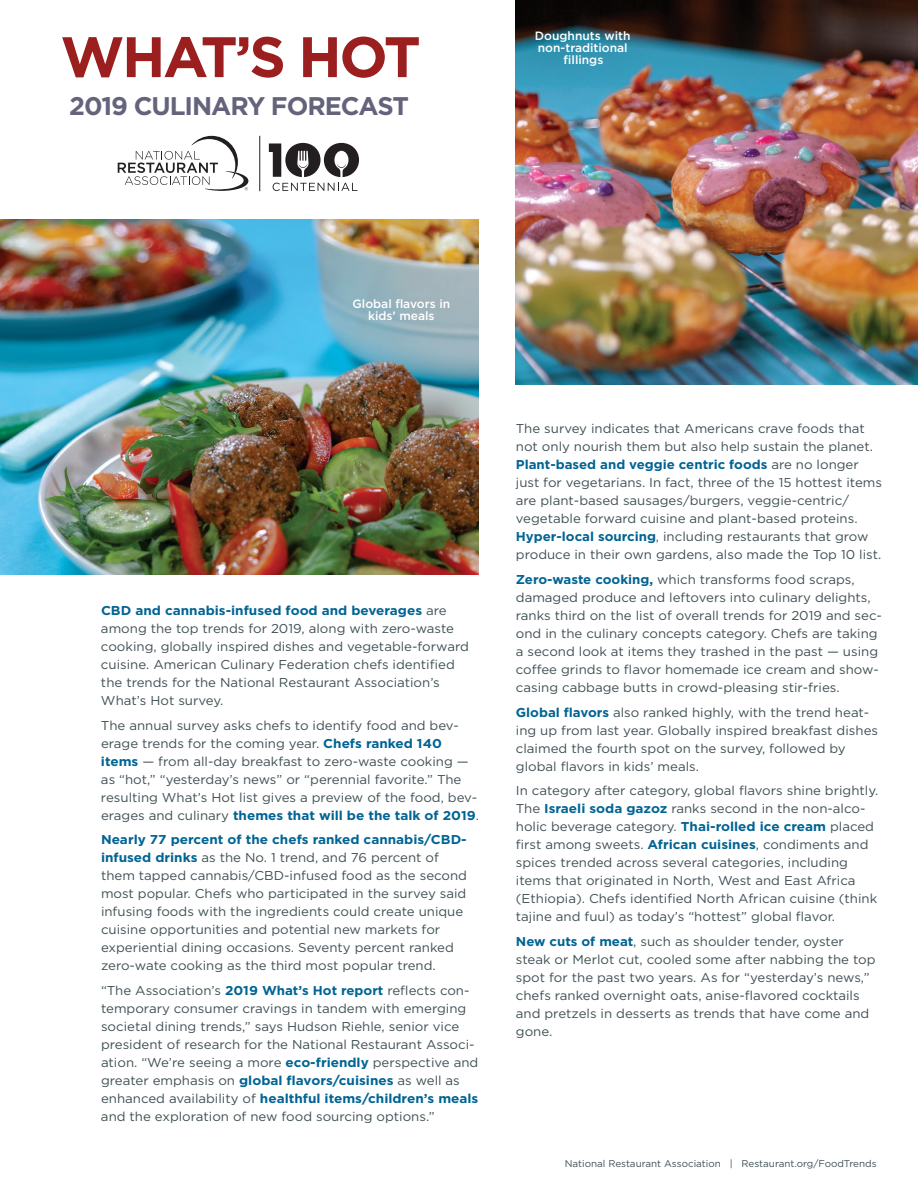
<style>
.page{position:relative;width:918px;height:1188px;background:#fff}
.page>*{position:absolute;margin:0;border:0;box-sizing:border-box;transform-origin:0 0}
.t1{font:700 57px "Gotham";letter-spacing:-.04em;color:#9c1f1f}
.t2{font:700 25.5px "Gotham";letter-spacing:-.04em;color:#64637b}
.t3{font:12.9px/18px "Gotham";color:#405055}
.t4{font:500 12px/12px "Gotham";color:#fff;text-align:center}
.t5{font:9.75px "Gotham";color:#405055}
.s1{font-weight:700;color:#006494}
</style>
<div class="page">
<img style="left:0;top:219px;width:478px;height:356px">
<img style="left:516px;top:0;width:402px;height:384px">
<svg style="left:269px;top:143px;width:90px;height:34px"></svg>
<svg style="left:273px;top:183px;width:84px;height:8px"></svg>
<svg style="left:118px;top:136px;width:130px;height:55px"></svg>
<hr style="left:259px;top:136px;width:1px;height:55px;background:#211e1e">
<h1 class="t1" style="left:60px;top:24px;width:362px">WHAT’S HOT</h1>
<h2 class="t2" style="left:69px;top:91px;width:341px">2019 CULINARY FORECAST</h2>
<p class="t4" style="left:535px;top:30px;width:97px">Doughnuts with non-traditional fillings</p>
<p class="t4" style="left:353px;top:298px;width:99px">Global flavors in kids’ meals</p>
<p class="t3" style="left:101px;top:601px;width:369px"><span class="s1">CBD and cannabis-infused food and beverages</span> are among the top trends for 2019, along with zero-waste cooking, globally inspired dishes and vegetable-forward cuisine. American Culinary Federation chefs identified the trends for the National Restaurant Association’s What’s Hot survey.</p>
<p class="t3" style="left:101px;top:716px;width:380px">The annual survey asks chefs to identify food and bev&shy;erage trends for the coming year. <span class="s1">Chefs ranked 140 items</span> — from all-day breakfast to zero-waste cooking — as “hot,” “yesterday’s news” or “perennial favorite.” The resulting What’s Hot list gives a preview of the food, bev&shy;erages and culinary <span class="s1">themes that will be the talk of 2019</span>.</p>
<p class="t3" style="left:101px;top:831px;width:368px"><span class="s1">Nearly 77 percent of the chefs ranked cannabis/CBD&shy;infused drinks</span> as the No. 1 trend, and 76 percent of them tapped cannabis/CBD-infused food as the second most popular. Chefs who participated in the survey said infusing foods with the ingredients could create unique cuisine opportunities and potential new markets for experiential dining occasions. Seventy percent ranked zero-wate cooking as the third most popular trend.</p>
<p class="t3" style="left:101px;top:981px;width:379px">“The Association’s <span class="s1">2019 What’s Hot report</span> reflects con&shy;temporary consumer cravings in tandem with emerging societal dining trends,” says Hudson Riehle, senior vice president of research for the National Restaurant Associ&shy;ation. “We’re seeing a more <span class="s1">eco-friendly</span> perspective and greater emphasis on <span class="s1">global flavors/cuisines</span> as well as enhanced availability of <span class="s1">healthful items/children’s meals </span>and the exploration of new food sourcing options.”</p>
<p class="t3" style="left:516px;top:419px;width:368px">The survey indicates that Americans crave foods that not only nourish them but also help sustain the planet.<br><span class="s1">Plant-based and veggie centric foods</span> are no longer just for vegetarians. In fact, three of the 15 hottest items are plant-based sausages/burgers, veggie-centric/ vegetable forward cuisine and plant-based proteins.<br><span class="s1">Hyper-local sourcing</span>, including restaurants that grow produce in their own gardens, also made the Top 10 list.</p>
<p class="t3" style="left:516px;top:570px;width:368px"><span class="s1">Zero-waste cooking,</span> which transforms food scraps, damaged produce and leftovers into culinary delights, ranks third on the list of overall trends for 2019 and sec&shy;ond in the culinary concepts category. Chefs are taking a second look at items they trashed in the past — using coffee grinds to flavor homemade ice cream and show&shy;casing cabbage butts in crowd-pleasing stir-fries.</p>
<p class="t3" style="left:516px;top:703px;width:364px"><span class="s1">Global flavors</span> also ranked highly, with the trend heat&shy;ing up from last year. Globally inspired breakfast dishes claimed the fourth spot on the survey, followed by global flavors in kids’ meals.</p>
<p class="t3" style="left:516px;top:782px;width:364px">In category after category, global flavors shine brightly.<br>The <span class="s1">Israeli soda gazoz</span> ranks second in the non-alco&shy;holic beverage category. <span class="s1">Thai-rolled ice cream</span> placed first among sweets. <span class="s1">African cuisines</span>, condiments and spices trended across several categories, including items that originated in North, West and East Africa (Ethiopia). Chefs identified North African cuisine (think tajine and fuul) as today’s “hottest” global flavor.</p>
<p class="t3" style="left:516px;top:932px;width:361px"><span class="s1">New cuts of meat</span>, such as shoulder tender, oyster steak or Merlot cut, cooled some after nabbing the top spot for the past two years. As for “yesterday’s news,” chefs ranked overnight oats, anise-flavored cocktails and pretzels in desserts as trends that have come and gone.</p>
<p class="t5" style="left:565px;top:1158px;width:313px">National Restaurant Association | Restaurant.org/FoodTrends</p>
</div>
